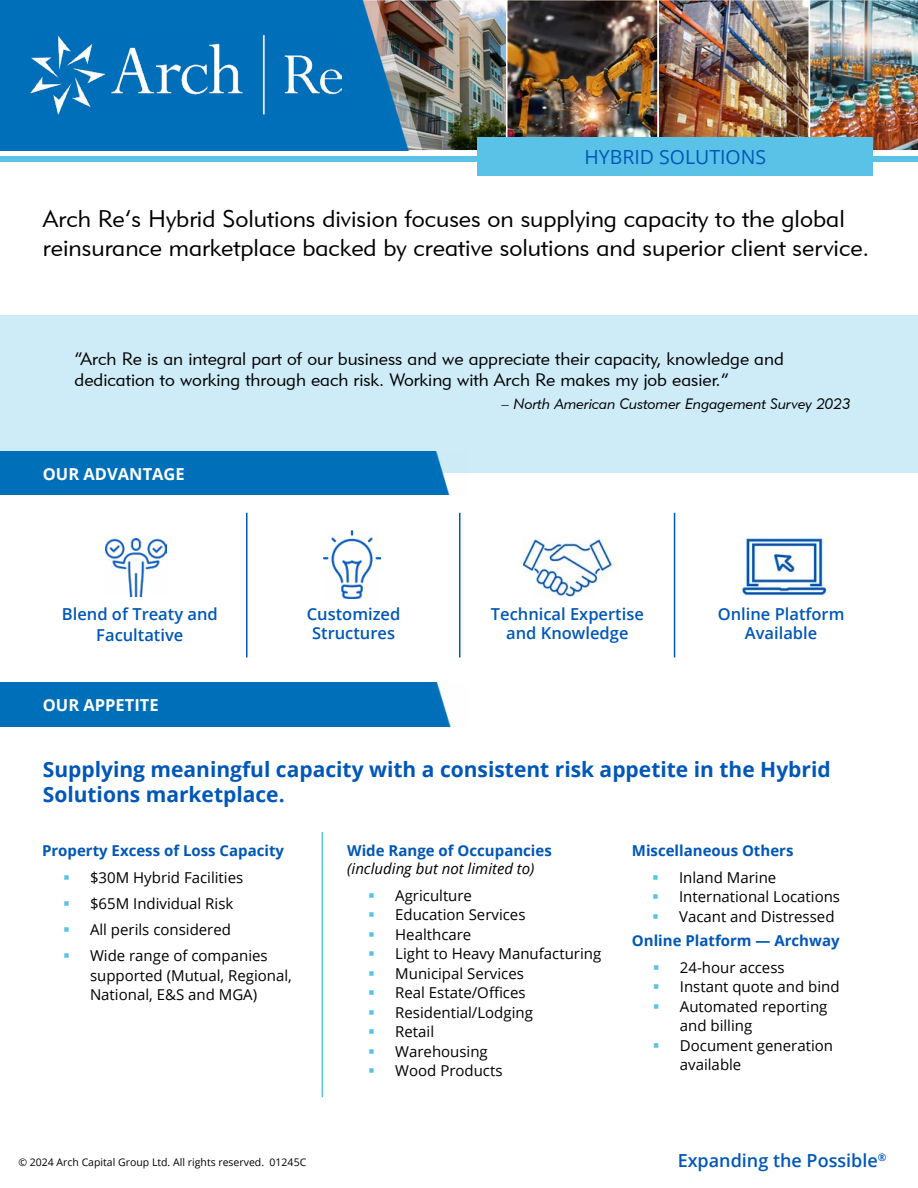
<style>
.page{position:relative;width:918px;height:1188px;background:#fff}
.page>*{position:absolute;margin:0;border:0;box-sizing:border-box;transform-origin:0 0}
.t1{font:24px/28.8px "Geometric 415 BT Lite A";color:#000}
.t2{font:700 21px/25.2px "Open Sans";color:#0057b8}
.t3{font:19.5px "Open Sans";color:#0057b8}
.t4{font:18px/21.6px "Geometric 415 BT Lite A";color:#000}
.t5{font:600 18px "Open Sans";color:#0057b8}
.t6{font:600 16.5px/19.8px "Open Sans";color:#0057b8;text-align:center}
.t7{font:700 16.5px "Open Sans";color:#fff}
.t8{font:15px/19.5px "Open Sans";color:#000}
.t9{font:700 15px "Open Sans";color:#0057b8}
.t10{font:15px "Geometric 415 BT Lite Italic A";color:#000}
.t11{font:italic 15px "Open Sans";color:#000}
.t12{font:10.5px "Open Sans";color:#000}
</style>
<div class="page">
<div style="left:0;top:315px;width:918px;height:158px;background:#ceecf7"></div>
<div style="left:0;top:452px;width:450px;height:43px;background:#006fba"></div>
<div style="left:0;top:683px;width:451px;height:43px;background:#006fba"></div>
<img style="left:323px;top:0;width:595px;height:151px">
<img style="left:445px;top:0;width:14px;height:150px">
<img style="left:0;top:0;width:445px;height:150px">
<img style="left:30px;top:36px;width:312px;height:78px">
<div style="left:0;top:157px;width:918px;height:5px;background:#5bc2e7"></div>
<div style="left:477px;top:138px;width:396px;height:38px;background:#5bc2e7"></div>
<img style="left:323px;top:530px;width:58px;height:68px">
<img style="left:105px;top:538px;width:61px;height:59px">
<img style="left:522px;top:538px;width:95px;height:59px">
<hr style="left:246px;top:513px;width:2px;height:144px;background:#0057b8">
<hr style="left:459px;top:513px;width:1px;height:144px;background:#0057b8">
<hr style="left:674px;top:513px;width:1px;height:144px;background:#0057b8">
<hr style="left:322px;top:832px;width:1px;height:265px;background:#5bc2e7">
<img style="left:737px;top:537px;width:90px;height:59px">
<h3 class="t3" style="left:584px;top:144px;width:183px">HYBRID SOLUTIONS</h3>
<h1 class="t1" style="left:43px;top:204px;width:828px">Arch Re’s Hybrid Solutions division focuses on supplying capacity to the global reinsurance marketplace backed by creative solutions and superior client service.</h1>
<p class="t4" style="left:75px;top:347px;width:711px">“Arch Re is an integral part of our business and we appreciate their capacity, knowledge and dedication to working through each risk. Working with Arch Re makes my job easier.”</p>
<p class="t10" style="left:502px;top:394px;width:350px">– North American Customer Engagement Survey 2023</p>
<p class="t7" style="left:43px;top:462px;width:144px">OUR ADVANTAGE</p>
<p class="t6" style="left:62px;top:603px;width:157px;line-height:21.6px">Blend of Treaty and<br>Facultative</p>
<p class="t6" style="left:307px;top:603px;width:95px">Customized<br>Structures</p>
<p class="t6" style="left:491px;top:603px;width:155px">Technical Expertise and Knowledge</p>
<p class="t6" style="left:718px;top:603px;width:128px">Online Platform<br>Available</p>
<p class="t7" style="left:43px;top:693px;width:117px">OUR APPETITE</p>
<h2 class="t2" style="left:43px;top:756px;width:790px">Supplying meaningful capacity with a consistent risk appetite in the Hybrid<br>Solutions marketplace.</h2>
<p class="t9" style="left:42px;top:840px;width:244px">Property Excess of Loss Capacity</p>
<p class="t8" style="left:90px;top:864px;width:179px;line-height:26.2px">$30M Hybrid Facilities $65M Individual Risk<br>All perils considered<br>Wide range of companies</p>
<p class="t8" style="left:90px;top:965px;width:203px">supported (Mutual, Regional,<br>National, E&amp;S and MGA)</p>
<p class="t9" style="left:347px;top:840px;width:206px">Wide Range of Occupancies</p>
<p class="t11" style="left:347px;top:859px;width:189px">(including but not limited to)</p>
<p class="t8" style="left:395px;top:885px;width:207px">Agriculture<br>Education Services<br>Healthcare<br>Light to Heavy Manufacturing<br>Municipal Services<br>Real Estate/Offices<br>Residential/Lodging<br>Retail<br>Warehousing<br>Wood Products</p>
<p class="t9" style="left:632px;top:840px;width:163px">Miscellaneous Others</p>
<p class="t8" style="left:679px;top:867px;width:163px">Inland Marine<br>International Locations<br>Vacant and Distressed</p>
<p class="t9" style="left:632px;top:930px;width:209px">Online Platform — Archway</p>
<p class="t8" style="left:680px;top:957px;width:161px">24-hour access<br>Instant quote and bind<br>Automated reporting and billing<br>Document generation available</p>
<p class="t12" style="left:18px;top:1155px;width:289px">© 2024 Arch Capital Group Ltd. All rights reserved. 01245C</p>
<p class="t5" style="left:678px;top:1148px;width:210px">Expanding the Possible<sup>®</sup></p>
</div>
